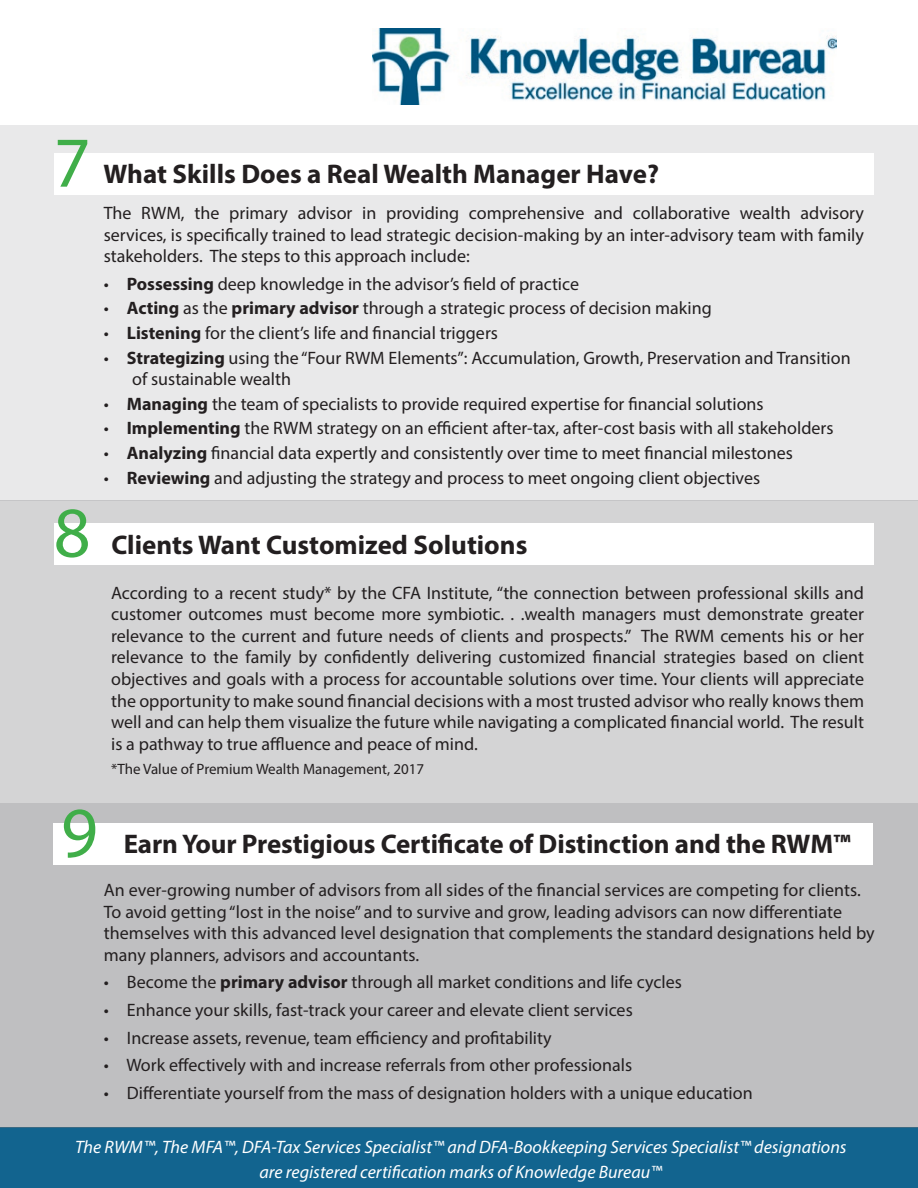
<style>
.page{position:relative;width:918px;height:1188px;background:#fff}
.page>*{position:absolute;margin:0;border:0;box-sizing:border-box;transform-origin:0 0}
.t1{font:72px "Myriad Pro";color:#40ae49}
.t2{font:700 27px "Myriad Pro";letter-spacing:-.005em;color:#231f20}
.t3{font:18px/21.6px "Myriad Pro";color:#231f20;text-align:justify}
.quotations{font:italic 18px "Myriad Pro";color:#fff}
.t4{font:15px "Myriad Pro";color:#231f20}
.s1{font-weight:700}
</style>
<div class="page">
<div style="left:0;top:1128px;width:918px;height:60px;background:#12648f"></div>
<div style="left:0;top:125px;width:918px;height:375px;background:#e9e9ea"></div>
<img style="left:373px;top:29px;width:464px;height:76px">
<div style="left:54px;top:153px;width:820px;height:41px;background:#fff"></div>
<div style="left:0;top:500px;width:918px;height:303px;background:#d4d4d5"></div>
<div style="left:54px;top:523px;width:820px;height:42px;background:#fff"></div>
<div style="left:0;top:803px;width:918px;height:325px;background:#bfbfc1"></div>
<div style="left:53px;top:823px;width:820px;height:42px;background:#fff"></div>
<p class="t1" style="left:54px;top:118px;width:38px">7</p>
<p class="t1" style="left:54px;top:488px;width:38px">8</p>
<p class="t2" style="left:104px;top:157px;width:557px">What Skills Does a Real Wealth Manager Have?</p>
<p class="t3" style="left:104px;top:202px;width:762px">The RWM, the primary advisor in providing comprehensive and collaborative wealth advisory services, is specifically trained to lead strategic decision-making by an inter-advisory team with family stakeholders. The steps to this approach include:</p>
<p class="t3" style="left:104px;top:273px;width:477px">• <span class="s1">Possessing</span> deep knowledge in the advisor’s field of practice</p>
<p class="t3" style="left:104px;top:297px;width:610px">• <span class="s1">Acting</span> as the <span class="s1">primary advisor</span> through a strategic process of decision making</p>
<p class="t3" style="left:104px;top:322px;width:396px">• <span class="s1">Listening</span> for the client’s life and financial triggers</p>
<p class="t3" style="left:132px;top:346px;width:720px;text-indent:-28px">• <span class="s1">Strategizing</span> using the “Four RWM Elements”: Accumulation, Growth, Preservation and Transition of sustainable wealth</p>
<p class="t3" style="left:104px;top:393px;width:662px">• <span class="s1">Managing</span> the team of specialists to provide required expertise for financial solutions</p>
<p class="t3" style="left:104px;top:417px;width:731px">• <span class="s1">Implementing</span> the RWM strategy on an efficient after-tax, after-cost basis with all stakeholders</p>
<p class="t3" style="left:104px;top:442px;width:691px">• <span class="s1">Analyzing</span> financial data expertly and consistently over time to meet financial milestones</p>
<p class="t3" style="left:104px;top:466px;width:658px">• <span class="s1">Reviewing</span> and adjusting the strategy and process to meet ongoing client objectives</p>
<p class="t2" style="left:111px;top:527px;width:418px">Clients Want Customized Solutions</p>
<p class="t3" style="left:111px;top:582px;width:754px">According to a recent study* by the CFA Institute, “the connection between professional skills and customer outcomes must become more symbiotic. . .wealth managers must demonstrate greater relevance to the current and future needs of clients and prospects.” The RWM cements his or her relevance to the family by confidently delivering customized financial strategies based on client objectives and goals with a process for accountable solutions over time. Your clients will appreciate the opportunity to make sound financial decisions with a most trusted advisor who really knows them well and can help them visualize the future while navigating a complicated financial world. The result is a pathway to true affluence and peace of mind.</p>
<p class="t4" style="left:111px;top:760px;width:314px">*The Value of Premium Wealth Management, 2017</p>
<p class="t1" style="left:61px;top:788px;width:38px">9</p>
<p class="t2" style="left:124px;top:826px;width:729px">Earn Your Prestigious Certificate of Distinction and the RWM™</p>
<p class="t3" style="left:104px;top:879px;width:773px;text-align:left">An ever-growing number of advisors from all sides of the financial services are competing for clients.<br>To avoid getting “lost in the noise” and to survive and grow, leading advisors can now differentiate themselves with this advanced level designation that complements the standard designations held by many planners, advisors and accountants.</p>
<p class="t3" style="left:104px;top:971px;width:580px">• Become the <span class="s1">primary advisor</span> through all market conditions and life cycles</p>
<p class="t3" style="left:104px;top:999px;width:531px">• Enhance your skills, fast-track your career and elevate client services</p>
<p class="t3" style="left:104px;top:1027px;width:450px">• Increase assets, revenue, team efficiency and profitability</p>
<p class="t3" style="left:104px;top:1054px;width:530px">• Work effectively with and increase referrals from other professionals</p>
<p class="t3" style="left:104px;top:1082px;width:650px">• Differentiate yourself from the mass of designation holders with a unique education</p>
<p class="quotations" style="left:75px;top:1136px;width:773px">The RWM™, The MFA™, DFA-Tax Services Specialist™ and DFA-Bookkeeping Services Specialist™ designations</p>
<p class="quotations" style="left:260px;top:1161px;width:404px">are registered certification marks of Knowledge Bureau™</p>
</div>
